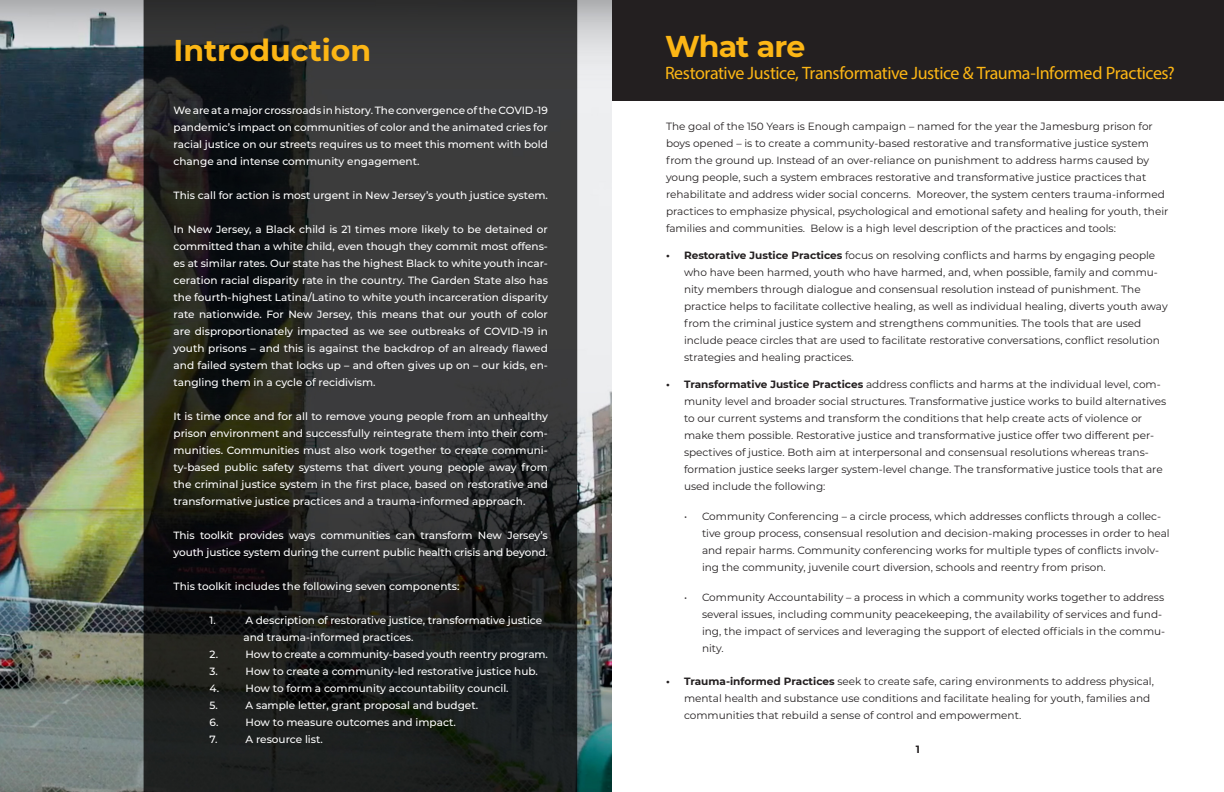
<style>
.page{position:relative;width:1224px;height:792px;background:#fff}
.page>*{position:absolute;margin:0;border:0;box-sizing:border-box;transform-origin:0 0}
.t1{font:700 30px "Montserrat";color:#fcb615}
.t2{font:18px "Myriad Pro";letter-spacing:-.025em;color:#fcb615}
.Paragraph_Style_2{font:10.5px/17px "Montserrat";color:#231f20}
.t3{font:500 10.5px/17px "Montserrat";color:#fff;text-align:justify}
.Paragraph_Style_2-2{font:700 10.5px "Montserrat";color:#231f20}
.s1{font-weight:700}
</style>
<div class="page">
<img style="left:0;top:0;width:612px;height:792px">
<div style="left:612px;top:0;width:612px;height:101px;background:#231f20"></div>
<p class="t1" style="left:174px;top:28px;width:199px">Introduction</p>
<p class="t3" style="left:174px;top:101px;width:376px">We are at a major crossroads in history. The convergence of the COVID-19 pandemic’s impact on communities of color and the animated cries for racial justice on our streets requires us to meet this moment with bold change and intense community engagement.</p>
<p class="t3" style="left:174px;top:186px;width:376px">This call for action is most urgent in New Jersey’s youth justice system.</p>
<p class="t3" style="left:174px;top:220px;width:376px">In New Jersey, a Black child is 21 times more likely to be detained or committed than a white child, even though they commit most offens&shy;es at similar rates. Our state has the highest Black to white youth incar&shy;ceration racial disparity rate in the country. The Garden State also has the fourth-highest Latina/Latino to white youth incarceration disparity rate nationwide. For New Jersey, this means that our youth of color are disproportionately impacted as we see outbreaks of COVID-19 in youth prisons – and this is against the backdrop of an already flawed and failed system that locks up – and often gives up on – our kids, en&shy;tangling them in a cycle of recidivism.</p>
<p class="t3" style="left:174px;top:407px;width:376px">It is time once and for all to remove young people from an unhealthy prison environment and successfully reintegrate them into their com&shy;munities. Communities must also work together to create communi&shy;ty-based public safety systems that divert young people away from the criminal justice system in the first place, based on restorative and transformative justice practices and a trauma-informed approach.</p>
<p class="t3" style="left:174px;top:526px;width:376px">This toolkit provides ways communities can transform New Jersey’s youth justice system during the current public health crisis and beyond.</p>
<p class="t3" style="left:174px;top:577px;width:287px">This toolkit includes the following seven components:</p>
<p class="t3" style="left:210px;top:611px;width:8px">1.</p>
<p class="t3" style="left:243px;top:611px;width:300px">A description of restorative justice, transformative justice and trauma-informed practices.</p>
<p class="t3" style="left:210px;top:645px;width:10px">2.</p>
<p class="t3" style="left:246px;top:645px;width:304px">How to create a community-based youth reentry program.</p>
<p class="t3" style="left:210px;top:662px;width:10px">3.</p>
<p class="t3" style="left:246px;top:662px;width:294px">How to create a community-led restorative justice hub.</p>
<p class="t3" style="left:210px;top:679px;width:11px">4.</p>
<p class="t3" style="left:246px;top:679px;width:265px">How to form a community accountability council.</p>
<p class="t3" style="left:210px;top:696px;width:10px">5.</p>
<p class="t3" style="left:246px;top:696px;width:234px">A sample letter, grant proposal and budget.</p>
<p class="t3" style="left:210px;top:713px;width:10px">6.</p>
<p class="t3" style="left:246px;top:713px;width:212px">How to measure outcomes and impact.</p>
<p class="t3" style="left:210px;top:730px;width:10px">7.</p>
<p class="t3" style="left:246px;top:730px;width:79px">A resource list.</p>
<p class="t1" style="left:665px;top:25px;width:142px">What are</p>
<p class="t2" style="left:665px;top:62px;width:511px">Restorative Justice, Transformative Justice &amp; Trauma-Informed Practices?</p>
<p class="Paragraph_Style_2" style="left:666px;top:117px;width:504px">The goal of the 150 Years is Enough campaign – named for the year the Jamesburg prison for boys opened – is to create a community-based restorative and transformative justice system from the ground up. Instead of an over-reliance on punishment to address harms caused by young people, such a system embraces restorative and transformative justice practices that rehabilitate and address wider social concerns. Moreover, the system centers trauma-informed practices to emphasize physical, psychological and emotional safety and healing for youth, their families and communities. Below is a high level description of the practices and tools:</p>
<p class="Paragraph_Style_2" style="left:684px;top:246px;width:485px;text-indent:-18px"><span class="s1">• Restorative Justice Practices</span> focus on resolving conflicts and harms by engaging people who have been harmed, youth who have harmed, and, when possible, family and commu&shy;nity members through dialogue and consensual resolution instead of punishment. The practice helps to facilitate collective healing, as well as individual healing, diverts youth away from the criminal justice system and strengthens communities. The tools that are used include peace circles that are used to facilitate restorative conversations, conflict resolution strategies and healing practices.</p>
<p class="Paragraph_Style_2" style="left:684px;top:375px;width:484px;text-indent:-18px"><span class="s1">• Transformative Justice Practices</span> address conflicts and harms at the individual level, com&shy;munity level and broader social structures. Transformative justice works to build alternatives to our current systems and transform the conditions that help create acts of violence or make them possible. Restorative justice and transformative justice offer two different per&shy;spectives of justice. Both aim at interpersonal and consensual resolutions whereas trans&shy;formation justice seeks larger system-level change. The transformative justice tools that are used include the following:</p>
<p class="Paragraph_Style_2" style="left:702px;top:507px;width:469px;text-indent:-18px">• Community Conferencing – a circle process, which addresses conflicts through a collec&shy;tive group process, consensual resolution and decision-making processes in order to heal and repair harms. Community conferencing works for multiple types of conflicts involv&shy;ing the community, juvenile court diversion, schools and reentry from prison.</p>
<p class="Paragraph_Style_2" style="left:702px;top:588px;width:465px;text-indent:-18px">• Community Accountability – a process in which a community works together to address several issues, including community peacekeeping, the availability of services and fund&shy;ing, the impact of services and leveraging the support of elected officials in the commu&shy;nity.</p>
<p class="Paragraph_Style_2" style="left:684px;top:672px;width:472px;text-indent:-18px"><span class="s1">• Trauma-informed Practices</span> seek to create safe, caring environments to address physical, mental health and substance use conditions and facilitate healing for youth, families and communities that rebuild a sense of control and empowerment.</p>
<p class="Paragraph_Style_2-2" style="left:916px;top:742px;width:6px">1</p>
</div>
